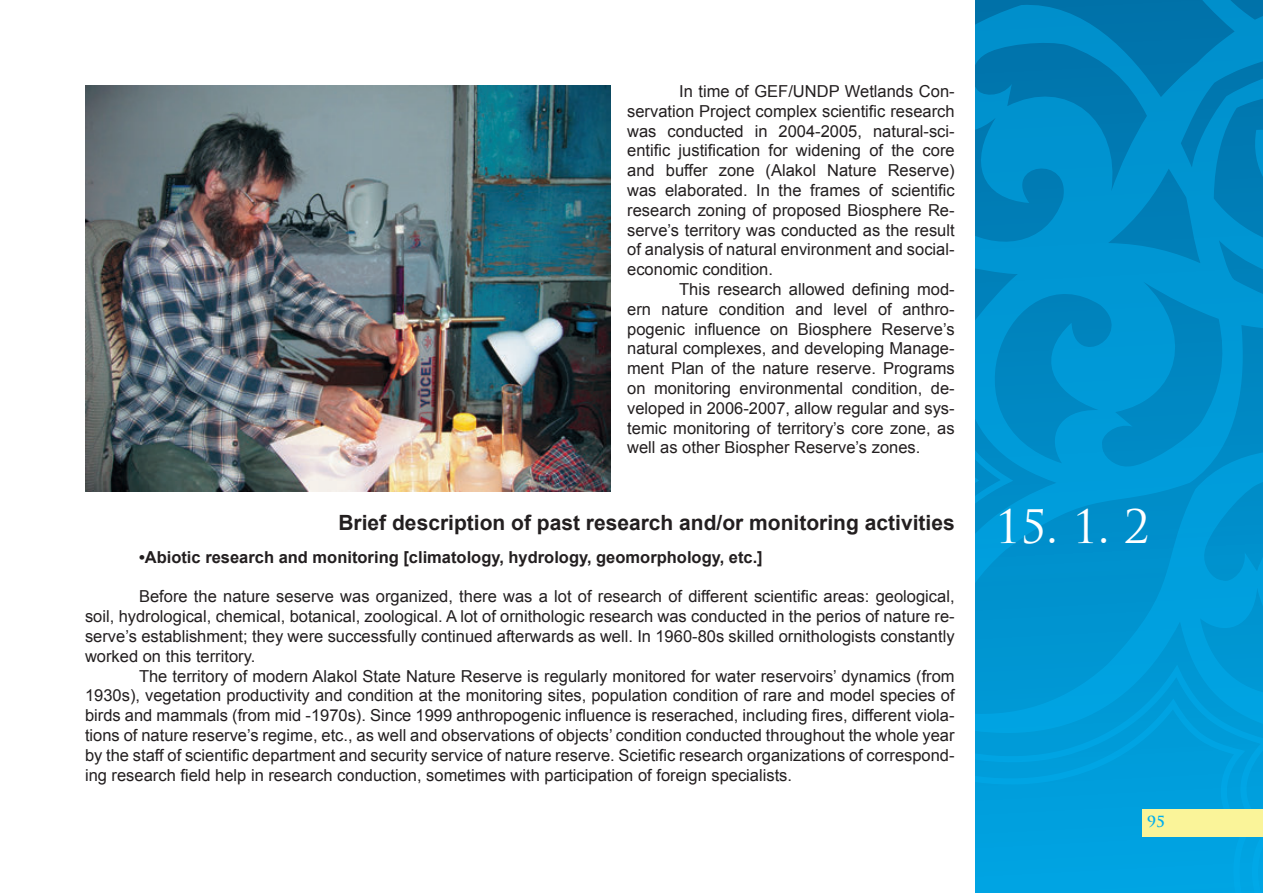
<style>
.page{position:relative;width:1263px;height:893px;background:#fff}
.page>*{position:absolute;margin:0;border:0;box-sizing:border-box;transform-origin:0 0}
.t1{font:45px "Trajan Pro";color:#fff}
.t2{font:700 21px "Arial";color:#231f20}
.t3{font:16.5px/19.8px "Arial";color:#231f20;text-align:justify}
.t4{font:700 16.5px "Arial";color:#231f20}
.t5{font:700 15px "Trajan Pro";color:#00aeef}
</style>
<div class="page">
<svg style="left:976px;top:0;width:287px;height:892px;background:#0092ce"></svg>
<div style="left:1142px;top:809px;width:121px;height:28px;background:#faf499"></div>
<img style="left:85px;top:85px;width:525px;height:406px">
<p class="t3" style="left:627px;top:82px;width:329px;text-indent:52px">In time of GEF/UNDP Wetlands Con&shy;servation Project complex scientific research was conducted in 2004-2005, natural-sci&shy;entific justification for widening of the core and buffer zone (Alakol Nature Reserve) was elaborated. In the frames of scientific research zoning of proposed Biosphere Re&shy;serve’s territory was conducted as the result of analysis of natural environment and social&shy;economic condition.</p>
<p class="t3" style="left:627px;top:280px;width:329px;text-indent:52px">This research allowed defining mod&shy;ern nature condition and level of anthro&shy;pogenic influence on Biosphere Reserve’s natural complexes, and developing Manage&shy;ment Plan of the nature reserve. Programs on monitoring environmental condition, de&shy;veloped in 2006-2007, allow regular and sys&shy;temic monitoring of territory’s core zone, as well as other Biospher Reserve’s zones.</p>
<p class="t2" style="left:338px;top:508px;width:618px">Brief description of past research and/or monitoring activities</p>
<p class="t1" style="left:995px;top:498px;width:156px">15. 1. 2</p>
<p class="t4" style="left:139px;top:546px;width:625px">•Abiotic research and monitoring [climatology, hydrology, geomorphology, etc.]</p>
<p class="t3" style="left:85px;top:587px;width:871px;text-indent:54px">Before the nature seserve was organized, there was a lot of research of different scientific areas: geological, soil, hydrological, chemical, botanical, zoological. A lot of ornithologic research was conducted in the perios of nature re&shy;serve’s establishment; they were successfully continued afterwards as well. In 1960-80s skilled ornithologists constantly worked on this territory.</p>
<p class="t3" style="left:85px;top:666px;width:871px;text-indent:54px">The territory of modern Alakol State Nature Reserve is regularly monitored for water reservoirs’ dynamics (from 1930s), vegetation productivity and condition at the monitoring sites, population condition of rare and model species of birds and mammals (from mid -1970s). Since 1999 anthropogenic influence is reserached, including fires, different viola&shy;tions of nature reserve’s regime, etc., as well and observations of objects’ condition conducted throughout the whole year by the staff of scientific department and security service of nature reserve. Scietific research organizations of correspond&shy;ing research field help in research conduction, sometimes with participation of foreign specialists.</p>
<p class="t5" style="left:1147px;top:813px;width:19px">95</p>
</div>
